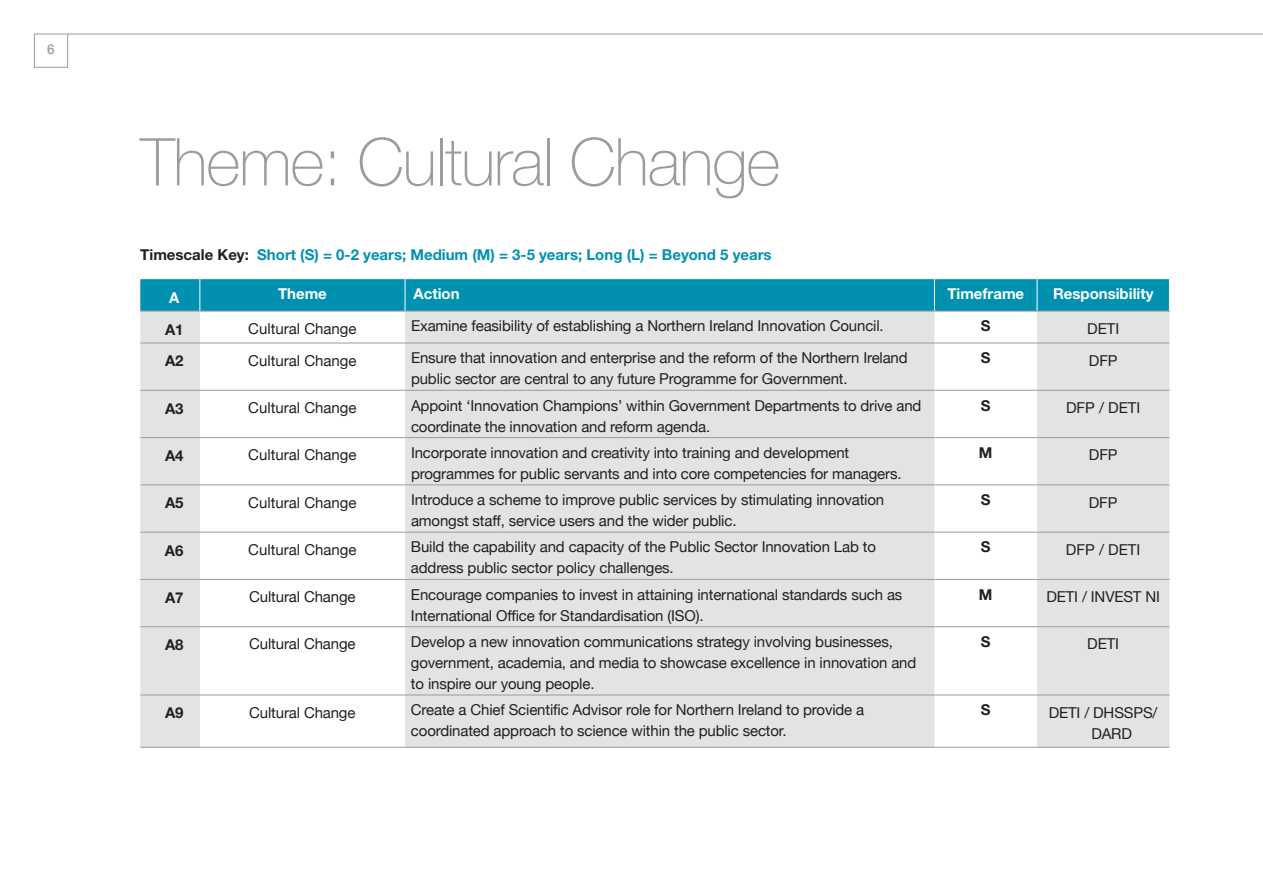
<style>
.page{position:relative;width:1263px;height:893px;background:#fff}
.page>*{position:absolute;margin:0;border:0;box-sizing:border-box;transform-origin:0 0}
.t1{font:100 66px "Helvetica Neue";letter-spacing:-.02em;color:#9c9c9c}
.t2{font:15px/21px "Helvetica Neue";letter-spacing:-.01em;color:#231f20}
.t3{font:700 15px "Helvetica Neue";color:#0091b1}
.t4{font:700 15px "Helvetica Neue";color:#fff}
.t5{font:700 15px "Helvetica Neue";color:#231f20}
.t6{font:500 13.5px "Helvetica Neue";color:#9c9c9c}
.s1{color:#231f20}
</style>
<div class="page">
<div style="left:34px;top:34px;width:34px;height:34px;border:1px solid #9c9c9c"></div>
<hr style="left:68px;top:34px;width:1195px;height:1px;background:#9c9c9c">
<div style="left:140px;top:279px;width:1029px;height:32px;background:#0091b1"></div>
<svg style="left:140px;top:312px;width:1029px;height:435px;fill:#e2e3e2"></svg>
<hr style="left:140px;top:311px;width:60px;height:1px;background:#9c9c9c">
<hr style="left:200px;top:311px;width:205px;height:1px;background:#9c9c9c">
<hr style="left:140px;top:343px;width:60px;height:1px;background:#9c9c9c">
<hr style="left:200px;top:343px;width:205px;height:1px;background:#9c9c9c">
<hr style="left:934px;top:343px;width:103px;height:1px;background:#9c9c9c">
<hr style="left:140px;top:390px;width:60px;height:1px;background:#9c9c9c">
<hr style="left:200px;top:390px;width:205px;height:1px;background:#9c9c9c">
<hr style="left:934px;top:390px;width:103px;height:1px;background:#9c9c9c">
<hr style="left:140px;top:437px;width:60px;height:1px;background:#9c9c9c">
<hr style="left:200px;top:437px;width:205px;height:1px;background:#9c9c9c">
<hr style="left:140px;top:484px;width:60px;height:1px;background:#9c9c9c">
<hr style="left:200px;top:484px;width:205px;height:1px;background:#9c9c9c">
<hr style="left:140px;top:532px;width:60px;height:1px;background:#9c9c9c">
<hr style="left:200px;top:532px;width:205px;height:1px;background:#9c9c9c">
<hr style="left:140px;top:579px;width:60px;height:1px;background:#9c9c9c">
<hr style="left:200px;top:579px;width:205px;height:1px;background:#9c9c9c">
<hr style="left:140px;top:626px;width:60px;height:1px;background:#9c9c9c">
<hr style="left:200px;top:626px;width:205px;height:1px;background:#9c9c9c">
<hr style="left:199px;top:279px;width:1px;height:32px;background:#fff">
<hr style="left:405px;top:279px;width:1px;height:32px;background:#fff">
<hr style="left:405px;top:311px;width:529px;height:1px;background:#9c9c9c">
<hr style="left:1037px;top:343px;width:132px;height:1px;background:#9c9c9c">
<hr style="left:1037px;top:390px;width:132px;height:1px;background:#9c9c9c">
<hr style="left:1037px;top:437px;width:132px;height:1px;background:#9c9c9c">
<hr style="left:1037px;top:484px;width:132px;height:1px;background:#9c9c9c">
<hr style="left:1037px;top:532px;width:132px;height:1px;background:#9c9c9c">
<hr style="left:1037px;top:579px;width:132px;height:1px;background:#9c9c9c">
<hr style="left:1037px;top:626px;width:132px;height:1px;background:#9c9c9c">
<hr style="left:405px;top:343px;width:529px;height:1px;background:#9c9c9c">
<hr style="left:405px;top:390px;width:529px;height:1px;background:#9c9c9c">
<hr style="left:405px;top:437px;width:529px;height:1px;background:#9c9c9c">
<hr style="left:405px;top:484px;width:529px;height:1px;background:#9c9c9c">
<hr style="left:405px;top:532px;width:529px;height:1px;background:#9c9c9c">
<hr style="left:405px;top:579px;width:529px;height:1px;background:#9c9c9c">
<hr style="left:405px;top:626px;width:529px;height:1px;background:#9c9c9c">
<hr style="left:405px;top:695px;width:529px;height:1px;background:#9c9c9c">
<hr style="left:405px;top:747px;width:529px;height:1px;background:#9c9c9c">
<hr style="left:934px;top:437px;width:103px;height:1px;background:#9c9c9c">
<hr style="left:934px;top:484px;width:103px;height:1px;background:#9c9c9c">
<hr style="left:934px;top:532px;width:103px;height:1px;background:#9c9c9c">
<hr style="left:934px;top:579px;width:103px;height:1px;background:#9c9c9c">
<hr style="left:934px;top:626px;width:103px;height:1px;background:#9c9c9c">
<hr style="left:934px;top:279px;width:1px;height:32px;background:#fff">
<hr style="left:1037px;top:279px;width:1px;height:32px;background:#fff">
<hr style="left:934px;top:311px;width:103px;height:1px;background:#9c9c9c">
<hr style="left:1037px;top:311px;width:133px;height:1px;background:#9c9c9c">
<hr style="left:934px;top:695px;width:103px;height:1px;background:#9c9c9c">
<hr style="left:934px;top:747px;width:103px;height:1px;background:#9c9c9c">
<hr style="left:1037px;top:695px;width:132px;height:1px;background:#9c9c9c">
<hr style="left:1037px;top:747px;width:132px;height:1px;background:#9c9c9c">
<hr style="left:200px;top:695px;width:205px;height:1px;background:#9c9c9c">
<hr style="left:200px;top:747px;width:205px;height:1px;background:#9c9c9c">
<hr style="left:140px;top:695px;width:60px;height:1px;background:#9c9c9c">
<hr style="left:140px;top:747px;width:60px;height:1px;background:#9c9c9c">
<p class="t6" style="left:47px;top:38px;width:9px">6</p>
<h1 class="t1" style="left:140px;top:125px;width:642px">Theme: Cultural Change</h1>
<p class="t3" style="left:140px;top:246px;width:633px"><span class="s1">Timescale Key:</span> Short (S) = 0-2 years; Medium (M) = 3-5 years; Long (L) = Beyond 5 years</p>
<p class="t4" style="left:169px;top:288px;width:12px">A</p>
<p class="t4" style="left:278px;top:285px;width:50px">Theme</p>
<p class="t4" style="left:413px;top:285px;width:48px">Action</p>
<p class="t4" style="left:947px;top:285px;width:78px">Timeframe</p>
<p class="t4" style="left:1053px;top:285px;width:102px">Responsibility</p>
<p class="t5" style="left:165px;top:320px;width:20px">A1</p>
<p class="t2" style="left:248px;top:319px;width:110px">Cultural Change</p>
<p class="t2" style="left:411px;top:316px;width:474px">Examine feasibility of establishing a Northern Ireland Innovation Council.</p>
<p class="t5" style="left:981px;top:317px;width:11px">S</p>
<p class="t2" style="left:1087px;top:319px;width:34px">DETI</p>
<p class="t5" style="left:165px;top:352px;width:20px">A2</p>
<p class="t2" style="left:248px;top:351px;width:110px">Cultural Change</p>
<p class="t2" style="left:411px;top:348px;width:498px">Ensure that innovation and enterprise and the reform of the Northern Ireland public sector are central to any future Programme for Government.</p>
<p class="t5" style="left:981px;top:349px;width:11px">S</p>
<p class="t2" style="left:1089px;top:351px;width:30px">DFP</p>
<p class="t5" style="left:165px;top:399px;width:20px">A3</p>
<p class="t2" style="left:248px;top:398px;width:110px">Cultural Change</p>
<p class="t2" style="left:411px;top:396px;width:512px">Appoint ‘Innovation Champions’ within Government Departments to drive and coordinate the innovation and reform agenda.</p>
<p class="t5" style="left:981px;top:396px;width:11px">S</p>
<p class="t2" style="left:1066px;top:398px;width:76px">DFP / DETI</p>
<p class="t5" style="left:165px;top:446px;width:20px">A4</p>
<p class="t2" style="left:248px;top:445px;width:110px">Cultural Change</p>
<p class="t2" style="left:411px;top:443px;width:492px">Incorporate innovation and creativity into training and development programmes for public servants and into core competencies for managers.</p>
<p class="t5" style="left:979px;top:443px;width:15px">M</p>
<p class="t2" style="left:1089px;top:445px;width:30px">DFP</p>
<p class="t5" style="left:165px;top:494px;width:20px">A5</p>
<p class="t2" style="left:248px;top:493px;width:110px">Cultural Change</p>
<p class="t2" style="left:411px;top:490px;width:475px">Introduce a scheme to improve public services by stimulating innovation amongst staff, service users and the wider public.</p>
<p class="t5" style="left:981px;top:490px;width:11px">S</p>
<p class="t2" style="left:1089px;top:493px;width:30px">DFP</p>
<p class="t5" style="left:165px;top:541px;width:20px">A6</p>
<p class="t2" style="left:248px;top:540px;width:110px">Cultural Change</p>
<p class="t2" style="left:411px;top:537px;width:466px">Build the capability and capacity of the Public Sector Innovation Lab to address public sector policy challenges.</p>
<p class="t5" style="left:981px;top:538px;width:11px">S</p>
<p class="t2" style="left:1066px;top:540px;width:76px">DFP / DETI</p>
<p class="t5" style="left:165px;top:588px;width:20px">A7</p>
<p class="t2" style="left:249px;top:587px;width:108px">Cultural Change</p>
<p class="t2" style="left:411px;top:585px;width:493px">Encourage companies to invest in attaining international standards such as<br>International Office for Standardisation (ISO).</p>
<p class="t5" style="left:979px;top:585px;width:15px">M</p>
<p class="t2" style="left:1046px;top:587px;width:115px">DETI / INVEST NI</p>
<p class="t5" style="left:165px;top:635px;width:20px">A8</p>
<p class="t2" style="left:249px;top:634px;width:108px">Cultural Change</p>
<p class="t2" style="left:411px;top:632px;width:507px">Develop a new innovation communications strategy involving businesses, government, academia, and media to showcase excellence in innovation and to inspire our young people.</p>
<p class="t5" style="left:981px;top:632px;width:11px">S</p>
<p class="t2" style="left:1087px;top:634px;width:33px">DETI</p>
<p class="t5" style="left:165px;top:704px;width:20px">A9</p>
<p class="t2" style="left:249px;top:703px;width:108px">Cultural Change</p>
<p class="t2" style="left:411px;top:700px;width:455px">Create a Chief Scientific Advisor role for Northern Ireland to provide a coordinated approach to science within the public sector.</p>
<p class="t5" style="left:981px;top:701px;width:11px">S</p>
<p class="t2" style="left:1091px;top:703px;width:68px;text-indent:-43px">DETI / DHSSPS/<br>DARD</p>
</div>
